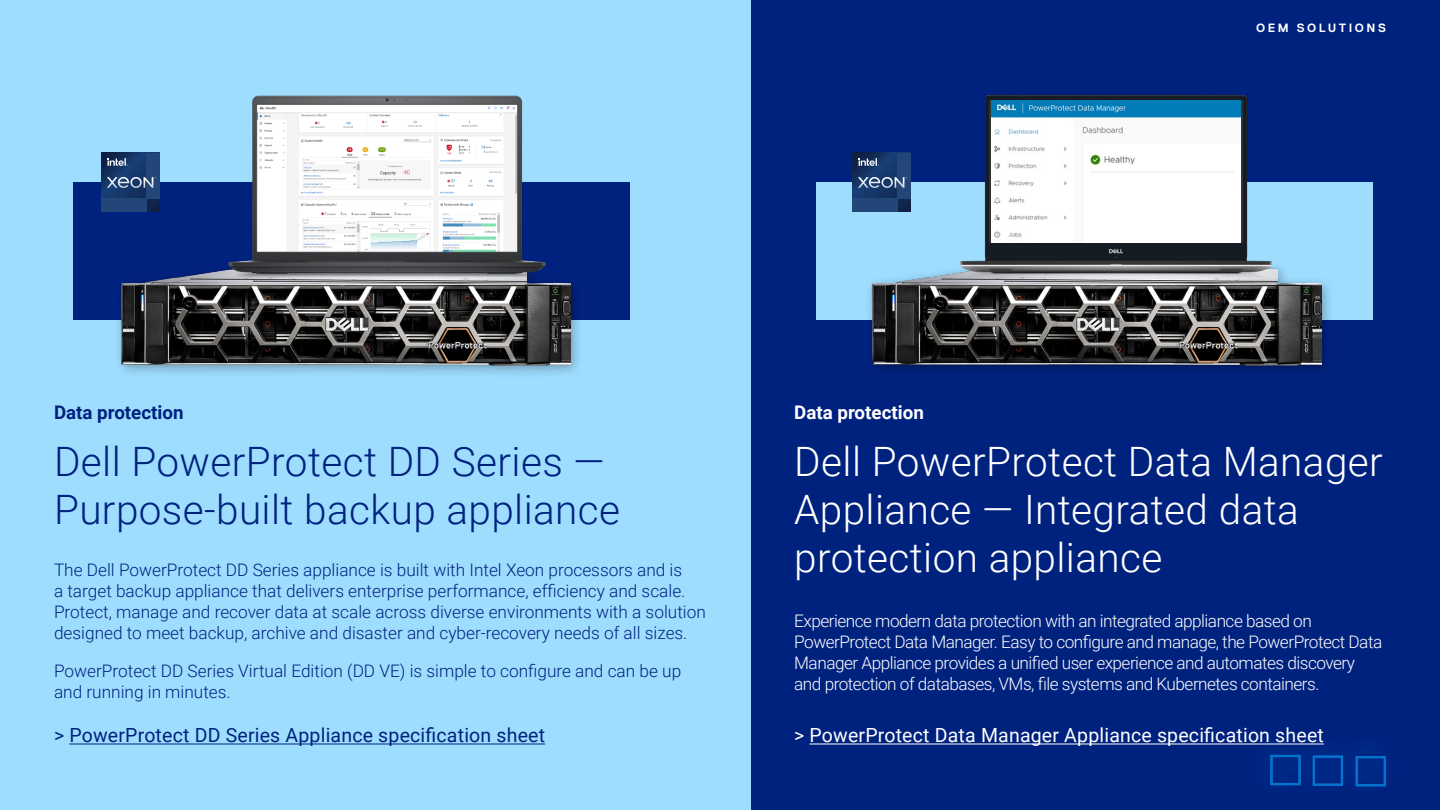
<style>
.page{position:relative;width:1440px;height:810px;background:#fff}
.page>*{position:absolute;margin:0;border:0;box-sizing:border-box;transform-origin:0 0}
.t1{font:300 40.5px/48px "Roboto";letter-spacing:.01em;color:#fff}
.t2{font:300 40.5px/48px "Roboto";letter-spacing:.01em;color:#00227f}
.t3{font:19.5px "Roboto";letter-spacing:.01em;color:#fff}
.t4{font:19.5px "Roboto";letter-spacing:.01em;color:#00227f}
.t5{font:700 18.75px "Roboto";color:#00227f}
.t6{font:700 18.75px "Roboto";color:#fff}
.t7{font:300 17.25px/21px "Roboto";color:#00227f}
.t8{font:300 17.25px/21px "Roboto";letter-spacing:-.03em;color:#fff}
.t9{font:700 12px "Dell Replica";letter-spacing:.21em;color:#fff}
</style>
<div class="page">
<div style="left:0;top:0;width:751px;height:810px;background:#9fddff"></div>
<div style="left:751px;top:0;width:689px;height:810px;background:#00227f"></div>
<div style="left:73px;top:182px;width:556px;height:138px;background:#00227f"></div>
<div style="left:816px;top:182px;width:556px;height:138px;background:#9fddff"></div>
<svg style="left:101px;top:153px;width:59px;height:59px;background:#143261"></svg>
<div style="left:146px;top:153px;width:14px;height:45px;background:#224678"></div>
<div style="left:101px;top:198px;width:45px;height:14px;background:#224678"></div>
<svg style="left:107px;top:158px;width:21px;height:8px"></svg>
<svg style="left:107px;top:177px;width:49px;height:11px"></svg>
<svg style="left:852px;top:153px;width:59px;height:59px;background:#143362"></svg>
<div style="left:897px;top:153px;width:14px;height:45px;background:#224678"></div>
<div style="left:852px;top:198px;width:45px;height:14px;background:#224678"></div>
<svg style="left:859px;top:158px;width:20px;height:8px"></svg>
<svg style="left:858px;top:177px;width:49px;height:11px"></svg>
<div style="left:112px;top:259px;width:472px;height:120px;background:#000;opacity:.31"></div>
<img style="left:118px;top:259px;width:408px;height:20px">
<img style="left:117px;top:279px;width:453px;height:90px">
<div style="left:863px;top:259px;width:472px;height:120px;background:#000;opacity:.31"></div>
<img style="left:869px;top:259px;width:67px;height:20px">
<img style="left:868px;top:279px;width:453px;height:90px">
<img style="left:206px;top:95px;width:362px;height:183px">
<hr style="left:69px;top:744px;width:476px;height:1px;background:#00227f">
<hr style="left:809px;top:744px;width:515px;height:1px;background:#fff">
<img style="left:936px;top:94px;width:361px;height:194px">
<img style="left:992px;top:100px;width:249px;height:143px">
<svg style="left:1017px;top:102px;width:4px;height:13px"></svg>
<img style="left:1021px;top:102px;width:156px;height:13px">
<div style="left:1245px;top:729px;width:72px;height:71px;background:#002481"></div>
<div style="left:1270px;top:755px;width:31px;height:30px;border:2px solid #0672cb"></div>
<div style="left:1288px;top:729px;width:71px;height:72px;background:#0076ce;opacity:.35"></div>
<div style="left:1313px;top:756px;width:30px;height:30px;border:2px solid #0672cb"></div>
<div style="left:1330px;top:730px;width:72px;height:71px;background:#002481"></div>
<div style="left:1356px;top:756px;width:30px;height:30px;border:2px solid #0672cb"></div>
<p class="t9" style="left:1256px;top:21px;width:131px">OEM SOLUTIONS</p>
<p class="t5" style="left:54px;top:399px;width:131px">Data protection</p>
<h1 class="t2" style="left:54px;top:436px;width:568px">Dell PowerProtect DD Series —<br>Purpose-built backup appliance</h1>
<p class="t7" style="left:54px;top:559px;width:653px">The Dell PowerProtect DD Series appliance is built with Intel Xeon processors and is<br>a target backup appliance that delivers enterprise performance, efficiency and scale.<br>Protect, manage and recover data at scale across diverse environments with a solution designed to meet backup, archive and disaster and cyber-recovery needs of all sizes.</p>
<p class="t7" style="left:54px;top:660px;width:629px">PowerProtect DD Series Virtual Edition (DD VE) is simple to configure and can be up and running in minutes.</p>
<p class="t4" style="left:54px;top:721px;width:493px">&gt; PowerProtect DD Series Appliance specification sheet</p>
<p class="t6" style="left:794px;top:399px;width:131px">Data protection</p>
<h1 class="t1" style="left:794px;top:436px;width:590px">Dell PowerProtect Data Manager<br>Appliance — Integrated data protection appliance</h1>
<p class="t8" style="left:794px;top:610px;width:590px">Experience modern data protection with an integrated appliance based on PowerProtect Data Manager. Easy to configure and manage, the PowerProtect Data Manager Appliance provides a unified user experience and automates discovery and protection of databases, VMs, file systems and Kubernetes containers.</p>
<p class="t3" style="left:794px;top:721px;width:531px">&gt; PowerProtect Data Manager Appliance specification sheet</p>
</div>
